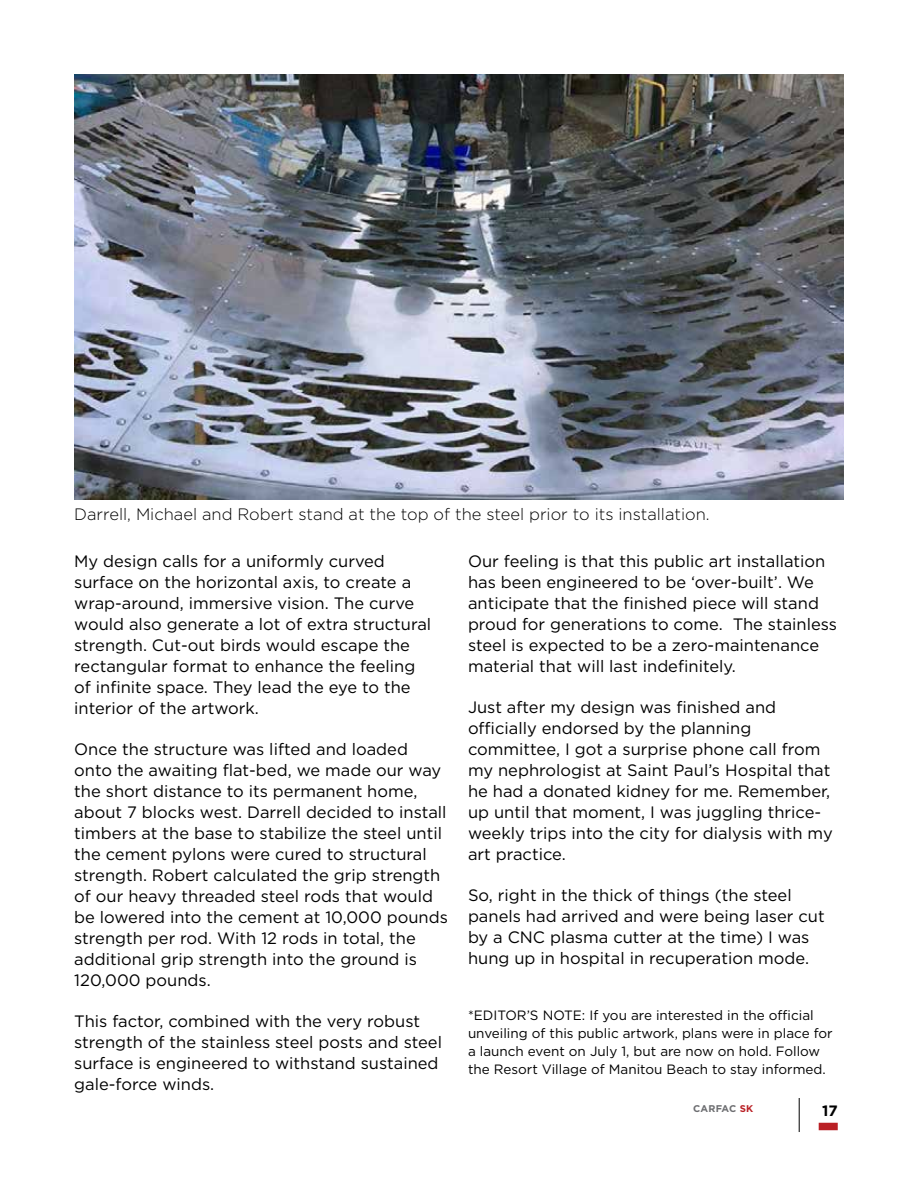
<style>
.page{position:relative;width:918px;height:1188px;background:#fff}
.page>*{position:absolute;margin:0;border:0;box-sizing:border-box;transform-origin:0 0}
.t1{font:16.5px/21px "Gotham";color:#000}
.t2{font:300 16.5px "Gotham";color:#000}
.t3{font:700 15px "Gotham";color:#000}
.t4{font:13.5px/18px "Gotham";color:#000}
.t5{font:700 9.75px "Gotham";letter-spacing:.025em;color:#6d6e71}
.s1{color:#ba2025}
</style>
<div class="page">
<hr style="left:799px;top:1098px;width:1px;height:34px;background:#000">
<div style="left:819px;top:1123px;width:19px;height:7px;background:#ba2025"></div>
<img style="left:74px;top:74px;width:770px;height:425px">
<p class="t2" style="left:74px;top:504px;width:637px">Darrell, Michael and Robert stand at the top of the steel prior to its installation.</p>
<p class="t1" style="left:74px;top:550px;width:359px">My design calls for a uniformly curved surface on the horizontal axis, to create a wrap-around, immersive vision. The curve would also generate a lot of extra structural strength. Cut-out birds would escape the rectangular format to enhance the feeling of infinite space. They lead the eye to the interior of the artwork.</p>
<p class="t1" style="left:74px;top:738px;width:375px">Once the structure was lifted and loaded onto the awaiting flat-bed, we made our way the short distance to its permanent home, about 7 blocks west. Darrell decided to install timbers at the base to stabilize the steel until the cement pylons were cured to structural strength. Robert calculated the grip strength of our heavy threaded steel rods that would be lowered into the cement at 10,000 pounds strength per rod. With 12 rods in total, the additional grip strength into the ground is 120,000 pounds.</p>
<p class="t1" style="left:74px;top:1011px;width:369px">This factor, combined with the very robust strength of the stainless steel posts and steel surface is engineered to withstand sustained gale-force winds.</p>
<p class="t1" style="left:468px;top:550px;width:371px">Our feeling is that this public art installation has been engineered to be ‘over-built’. We anticipate that the finished piece will stand proud for generations to come. The stainless steel is expected to be a zero-maintenance material that will last indefinitely.</p>
<p class="t1" style="left:468px;top:696px;width:366px">Just after my design was finished and officially endorsed by the planning committee, I got a surprise phone call from my nephrologist at Saint Paul’s Hospital that he had a donated kidney for me. Remember, up until that moment, I was juggling thrice&shy;weekly trips into the city for dialysis with my art practice.</p>
<p class="t1" style="left:468px;top:885px;width:358px">So, right in the thick of things (the steel panels had arrived and were being laser cut by a CNC plasma cutter at the time) I was hung up in hospital in recuperation mode.</p>
<p class="t4" style="left:468px;top:1006px;width:366px">*EDITOR’S NOTE: If you are interested in the official unveiling of this public artwork, plans were in place for a launch event on July 1, but are now on hold. Follow the Resort Village of Manitou Beach to stay informed.</p>
<p class="t5" style="left:693px;top:1102px;width:62px">CARFAC <span class="s1">SK</span></p>
<p class="t3" style="left:822px;top:1101px;width:17px">17</p>
</div>
